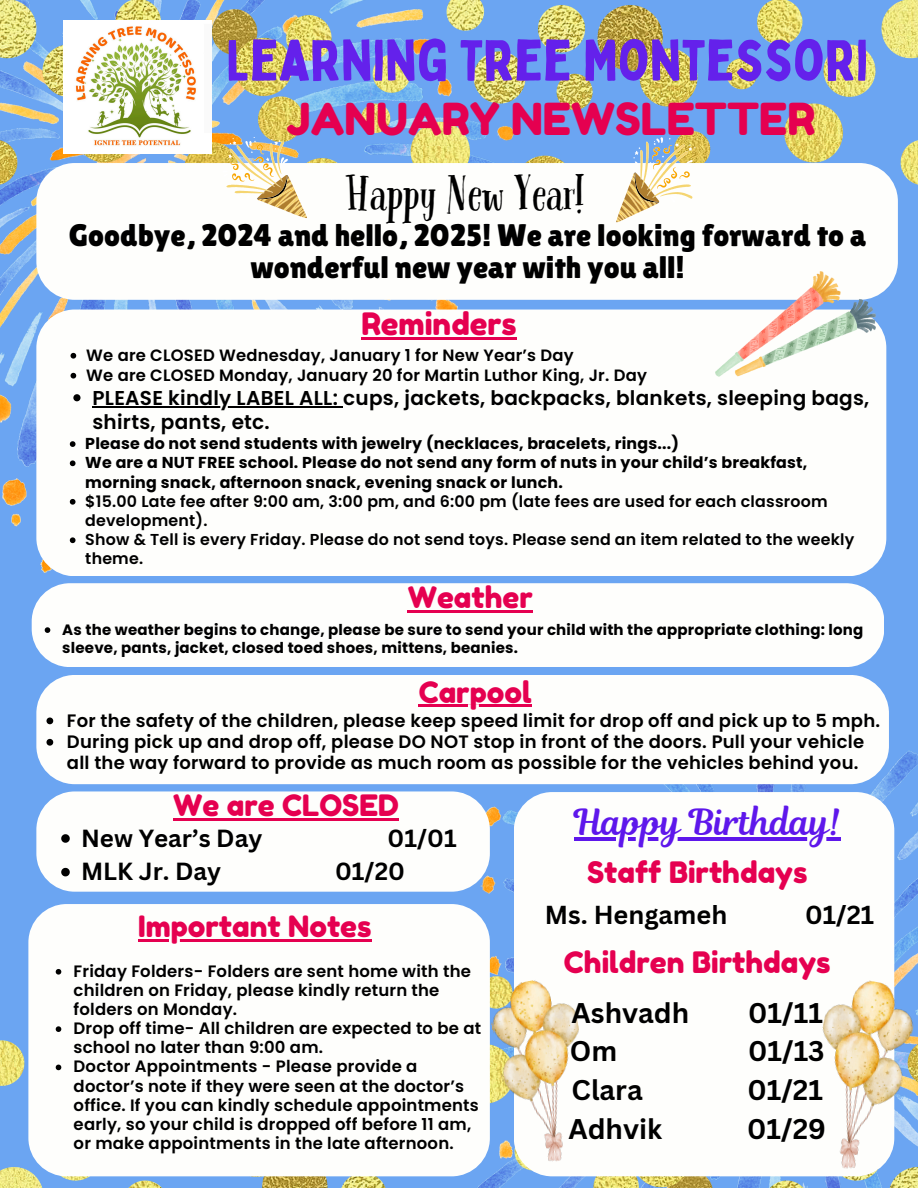
<style>
.page{position:relative;width:918px;height:1188px;background:#6ba5f2}
.page>*{position:absolute;margin:0;border:0;box-sizing:border-box;transform-origin:0 0}
.t1{font:56.7px "Bobby Jones";color:#6421eb}
.t2{font:44.7px "Pacific Northwest Letters";color:#000}
.t3{font:44.1px "Fredoka One";color:#e50050}
.t4{font:35.4px "Magnolia Script";color:#5e17eb}
.t5{font:31.2px/32.7px "Lilita One";color:#000;text-align:center}
.t6{font:30.9px "Fredoka One";color:#e50050}
.t7{font:29.4px "Fredoka One";color:#e50050}
.t8{font:700 27.75px "Canva Sans";color:#000}
.t9{font:700 25.35px "Canva Sans";color:#000}
.t10{font:700 24.15px "Canva Sans";color:#000}
.t11{font:600 20.1px/24.2px "Poppins";letter-spacing:.015em;color:#000}
.t12{font:600 18px/21.3px "Poppins";letter-spacing:.015em;color:#000}
.t13{font:600 16.5px/19.2px "Poppins";letter-spacing:.015em;color:#000}
.t14{font:600 16.35px "Poppins";letter-spacing:.015em;color:#000}
.t15{font:700 15.9px/19.2px "Poppins";letter-spacing:.015em;color:#000}
.t16{font:600 15.9px/19.2px "Poppins";letter-spacing:.015em;color:#000}
.t17{font:700 15px/18px "Poppins";letter-spacing:.015em;color:#000}
</style>
<div class="page">
<img style="left:0;top:287px;width:525px;height:286px">
<div style="left:36px;top:310px;width:850px;height:266px;background:#fefefc;border-radius:38px"></div>
<img style="left:443px;top:705px;width:475px;height:233px">
<img style="left:0;top:938px;width:918px;height:250px">
<div style="left:28px;top:904px;width:462px;height:272px;background:#fefefc;border-radius:38px"></div>
<img style="left:0;top:0;width:918px;height:287px">
<img style="left:64px;top:21px;width:147px;height:133px">
<div style="left:514px;top:792px;width:380px;height:384px;background:#fefefc;border-radius:38px"></div>
<div style="left:36px;top:163px;width:862px;height:137px;background:#fefefc;border-radius:38px"></div>
<div style="left:36px;top:675px;width:853px;height:109px;background:#fefefc;border-radius:38px"></div>
<hr style="left:419px;top:705px;width:113px;height:2px;background:#e50050">
<svg style="left:46px;top:718px;width:7px;height:6px"></svg>
<svg style="left:46px;top:739px;width:7px;height:7px"></svg>
<div style="left:32px;top:583px;width:852px;height:84px;background:#fefefc;border-radius:38px"></div>
<hr style="left:408px;top:610px;width:125px;height:2px;background:#e50050">
<svg style="left:45px;top:627px;width:5px;height:6px"></svg>
<div style="left:36px;top:791px;width:454px;height:101px;background:#fefefc;border-radius:38px"></div>
<hr style="left:173px;top:818px;width:226px;height:2px;background:#e50050">
<svg style="left:61px;top:834px;width:9px;height:9px"></svg>
<svg style="left:61px;top:868px;width:9px;height:8px"></svg>
<img style="left:221px;top:136px;width:89px;height:82px">
<svg style="left:616px;top:136px;width:82px;height:87px"></svg>
<img style="left:822px;top:974px;width:96px;height:202px">
<img style="left:485px;top:974px;width:94px;height:195px">
<img style="left:716px;top:271px;width:160px;height:106px">
<hr style="left:138px;top:939px;width:234px;height:3px;background:#e50050">
<hr style="left:361px;top:338px;width:156px;height:2px;background:#e50050">
<svg style="left:56px;top:969px;width:5px;height:6px"></svg>
<svg style="left:56px;top:1026px;width:5px;height:6px"></svg>
<svg style="left:56px;top:1065px;width:5px;height:5px"></svg>
<hr style="left:574px;top:837px;width:267px;height:3px;background:#5e17eb">
<svg style="left:71px;top:353px;width:5px;height:6px"></svg>
<svg style="left:71px;top:373px;width:5px;height:6px"></svg>
<svg style="left:73px;top:394px;width:8px;height:7px"></svg>
<hr style="left:92px;top:406px;width:251px;height:2px;background:#000">
<svg style="left:70px;top:441px;width:6px;height:6px"></svg>
<svg style="left:70px;top:460px;width:6px;height:6px"></svg>
<svg style="left:70px;top:499px;width:6px;height:6px"></svg>
<svg style="left:70px;top:537px;width:6px;height:6px"></svg>
<p class="t1" style="left:226px;top:25px;width:643px">LEARNING TREE MONTESSORI</p>
<h4 class="t3" style="left:287px;top:92px;width:530px">JANUARY NEWSLETTER</h4>
<p class="t2" style="left:348px;top:165px;width:240px">Happy New Year!</p>
<p class="t5" style="left:69px;top:218px;width:799px">Goodbye, 2024 and hello, 2025! We are looking forward to a wonderful new year with you all!</p>
<p class="t6" style="left:361px;top:305px;width:157px">Reminders</p>
<p class="t14" style="left:86px;top:344px;width:489px">We are CLOSED Wednesday, January 1 for New Year’s Day</p>
<p class="t14" style="left:86px;top:364px;width:562px">We are CLOSED Monday, January 20 for Martin Luthor King, Jr. Day</p>
<p class="t11" style="left:92px;top:386px;width:778px">PLEASE kindly LABEL ALL: cups, jackets, backpacks, blankets, sleeping bags, shirts, pants, etc.</p>
<h3 class="t15" style="left:85px;top:434px;width:595px">Please do not send students with jewelry (necklaces, bracelets, rings...)</h3>
<h4 class="t15" style="left:85px;top:453px;width:724px">We are a NUT FREE school. Please do not send any form of nuts in your child’s breakfast, morning snack, afternoon snack, evening snack or lunch.</h4>
<h5 class="t16" style="left:85px;top:492px;width:744px">$15.00 Late fee after 9:00 am, 3:00 pm, and 6:00 pm (late fees are used for each classroom development).</h5>
<h4 class="t16" style="left:85px;top:530px;width:771px">Show &amp; Tell is every Friday. Please do not send toys. Please send an item related to the weekly theme.</h4>
<h2 class="t7" style="left:408px;top:579px;width:127px">Weather</h2>
<p class="t17" style="left:62px;top:621px;width:803px">As the weather begins to change, please be sure to send your child with the appropriate clothing: long sleeve, pants, jacket, closed toed shoes, mittens, beanies.</p>
<p class="t7" style="left:419px;top:674px;width:115px">Carpool</p>
<p class="t12" style="left:67px;top:710px;width:815px">For the safety of the children, please keep speed limit for drop off and pick up to 5 mph.</p>
<h1 class="t12" style="left:67px;top:731px;width:799px">During pick up and drop off, please DO NOT stop in front of the doors. Pull your vehicle all the way forward to provide as much room as possible for the vehicles behind you.</h1>
<p class="t7" style="left:173px;top:787px;width:227px">We are CLOSED</p>
<p class="t10" style="left:81px;top:821px;width:183px">New Year’s Day</p>
<p class="t10" style="left:388px;top:821px;width:71px">01/01</p>
<h4 class="t10" style="left:81px;top:855px;width:142px">MLK Jr. Day</h4>
<h4 class="t10" style="left:335px;top:855px;width:71px">01/20</h4>
<p class="t7" style="left:138px;top:908px;width:235px">Important Notes</p>
<p class="t13" style="left:74px;top:961px;width:399px">Friday Folders- Folders are sent home with the children on Friday, please kindly return the folders on Monday.</p>
<h4 class="t13" style="left:74px;top:1019px;width:409px">Drop off time- All children are expected to be at school no later than 9:00 am.</h4>
<p class="t13" style="left:74px;top:1057px;width:407px">Doctor Appointments - Please provide a doctor’s note if they were seen at the doctor’s office. If you can kindly schedule appointments early, so your child is dropped off before 11 am, or make appointments in the late afternoon.</p>
<h4 class="t4" style="left:574px;top:797px;width:268px">Happy Birthday!</h4>
<p class="t7" style="left:587px;top:854px;width:222px">Staff Birthdays</p>
<p class="t9" style="left:545px;top:897px;width:184px">Ms. Hengameh</p>
<p class="t9" style="left:805px;top:897px;width:71px">01/21</p>
<p class="t7" style="left:564px;top:944px;width:268px">Children Birthdays</p>
<p class="t8" style="left:572px;top:993px;width:119px">Ashvadh</p>
<p class="t8" style="left:748px;top:993px;width:76px">01/11</p>
<p class="t8" style="left:570px;top:1032px;width:49px">Om</p>
<p class="t8" style="left:748px;top:1032px;width:78px">01/13</p>
<p class="t8" style="left:572px;top:1070px;width:73px">Clara</p>
<p class="t8" style="left:747px;top:1070px;width:77px">01/21</p>
<p class="t8" style="left:568px;top:1109px;width:95px">Adhvik</p>
<p class="t8" style="left:747px;top:1109px;width:80px">01/29</p>
</div>
